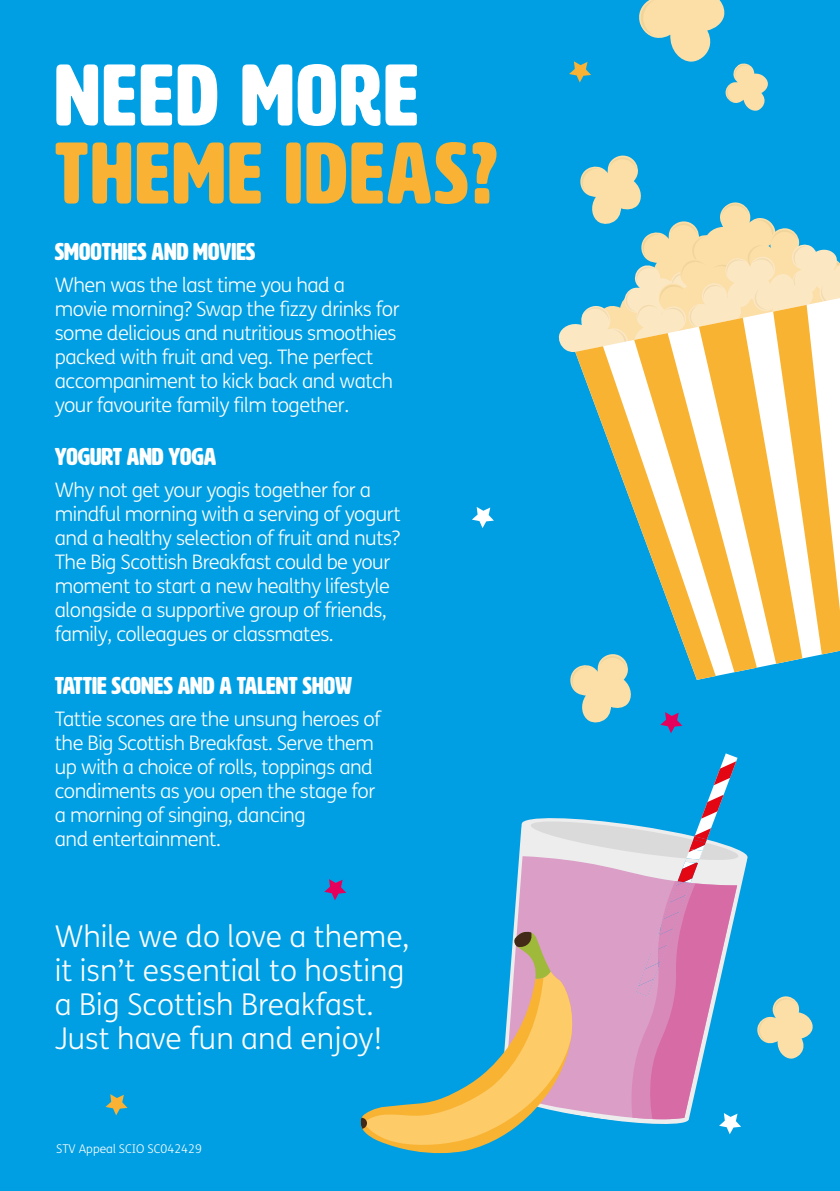
<style>
.page{position:relative;width:840px;height:1191px;background:#fff}
.page>*{position:absolute;margin:0;border:0;box-sizing:border-box;transform-origin:0 0}
.Heading{font:86px "HWT Artz";letter-spacing:.03em;color:#f9b233}
.Heading-2{font:86px "HWT Artz";letter-spacing:.03em;color:#fff}
.t1{font:300 30px/34px "FS Me";color:#fff}
.t2{font:24px "HWT Artz";color:#fff}
.t3{font:300 20px/24px "FS Me";letter-spacing:-.025em;color:#fff}
.t4{font:300 12px "FS Me";color:#fff}
</style>
<div class="page">
<div style="left:0;top:0;width:839px;height:1191px;background:#009fe3"></div>
<svg style="left:639px;top:0;width:128px;height:111px"></svg>
<svg style="left:757px;top:996px;width:56px;height:62px"></svg>
<svg style="left:324px;top:879px;width:22px;height:21px"></svg>
<svg style="left:569px;top:61px;width:21px;height:21px"></svg>
<svg style="left:105px;top:1094px;width:22px;height:21px"></svg>
<svg style="left:393px;top:1146px;width:88px;height:8px"></svg>
<svg style="left:360px;top:753px;width:387px;height:393px"></svg>
<svg style="left:558px;top:155px;width:281px;height:578px"></svg>
<svg style="left:472px;top:507px;width:21px;height:21px"></svg>
<p class="Heading-2" style="left:55px;top:50px;width:365px">NEED MORE</p>
<p class="Heading" style="left:55px;top:128px;width:443px">THEME IDEAS?</p>
<p class="t2" style="left:55px;top:239px;width:202px">SMOOTHIES AND MOVIES</p>
<p class="t3" style="left:55px;top:273px;width:346px">When was the last time you had a movie morning? Swap the fizzy drinks for some delicious and nutritious smoothies packed with fruit and veg. The perfect accompaniment to kick back and watch your favourite family film together.</p>
<p class="t2" style="left:55px;top:444px;width:163px">YOGURT AND YOGA</p>
<p class="t3" style="left:55px;top:477px;width:347px">Why not get your yogis together for a mindful morning with a serving of yogurt and a healthy selection of fruit and nuts?<br>The Big Scottish Breakfast could be your moment to start a new healthy lifestyle alongside a supportive group of friends, family, colleagues or classmates.</p>
<p class="t2" style="left:55px;top:673px;width:298px">TATTIE SCONES AND A TALENT SHOW</p>
<p class="t3" style="left:55px;top:706px;width:327px">Tattie scones are the unsung heroes of the Big Scottish Breakfast. Serve them up with a choice of rolls, toppings and condiments as you open the stage for a morning of singing, dancing<br>and entertainment.</p>
<p class="t1" style="left:55px;top:918px;width:356px">While we do love a theme, it isn’t essential to hosting a Big Scottish Breakfast.<br>Just have fun and enjoy!</p>
<p class="t4" style="left:56px;top:1140px;width:147px">STV Appeal SCIO SC042429</p>
</div>
